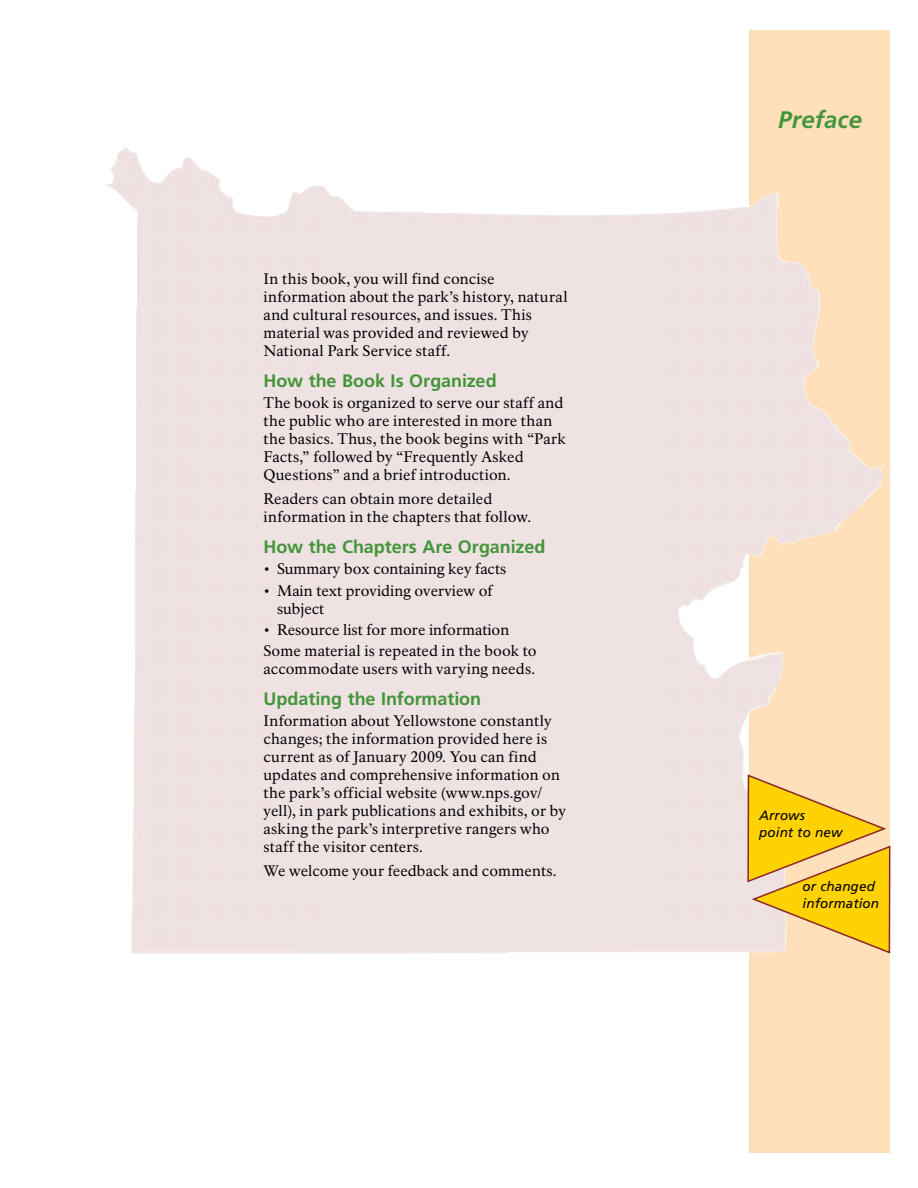
<style>
.page{position:relative;width:918px;height:1188px;background:#fff}
.page>*{position:absolute;margin:0;border:0;box-sizing:border-box;transform-origin:0 0}
.t1{font:italic 700 24px "Frutiger LT Std";letter-spacing:.005em;color:#439539}
.t2{font:700 18px "Frutiger LT Std";letter-spacing:-.005em;color:#439539}
.t3{font:15px/18px "NPS Rawlinson OT";letter-spacing:.005em;color:#000}
.t4{font:italic 13.5px/16.5px "Frutiger LT Std";letter-spacing:.005em;color:#000}
</style>
<div class="page">
<div style="left:749px;top:30px;width:141px;height:1122px;background:#ffe0bb"></div>
<img style="left:106px;top:148px;width:777px;height:805px">
<svg style="left:747px;top:773px;width:144px;height:181px"></svg>
<p class="t3" style="left:264px;top:270px;width:306px">In this book, you will find concise information about the park’s history, natural and cultural resources, and issues. This material was provided and reviewed by National Park Service staff.</p>
<p class="t2" style="left:264px;top:370px;width:235px">How the Book Is Organized</p>
<p class="t3" style="left:264px;top:394px;width:304px">The book is organized to serve our staff and the public who are interested in more than the basics. Thus, the book begins with “Park Facts,” followed by “Frequently Asked Questions” and a brief introduction.</p>
<p class="t3" style="left:264px;top:490px;width:269px">Readers can obtain more detailed information in the chapters that follow.</p>
<p class="t2" style="left:264px;top:536px;width:283px">How the Chapters Are Organized</p>
<p class="t3" style="left:264px;top:560px;width:244px">• Summary box containing key facts</p>
<p class="t3" style="left:277px;top:582px;width:217px;text-indent:-14px">• Main text providing overview of subject</p>
<p class="t3" style="left:264px;top:619px;width:275px;line-height:21.3px">• Resource list for more information<br>Some material is repeated in the book to</p>
<p class="t3" style="left:264px;top:660px;width:273px">accommodate users with varying needs.</p>
<p class="t2" style="left:264px;top:688px;width:219px">Updating the Information</p>
<p class="t3" style="left:264px;top:712px;width:304px">Information about Yellowstone constantly changes; the information provided here is current as of January 2009. You can find updates and comprehensive information on the park’s official website (www.nps.gov/ yell), in park publications and exhibits, or by asking the park’s interpretive rangers who staff the visitor centers.</p>
<p class="t3" style="left:264px;top:862px;width:295px">We welcome your feedback and comments.</p>
<h1 class="t1" style="left:778px;top:105px;width:85px">Preface</h1>
<p class="t4" style="left:759px;top:807px;width:85px">Arrows point to new</p>
<p class="t4" style="left:803px;top:879px;width:78px">or changed information</p>
</div>
